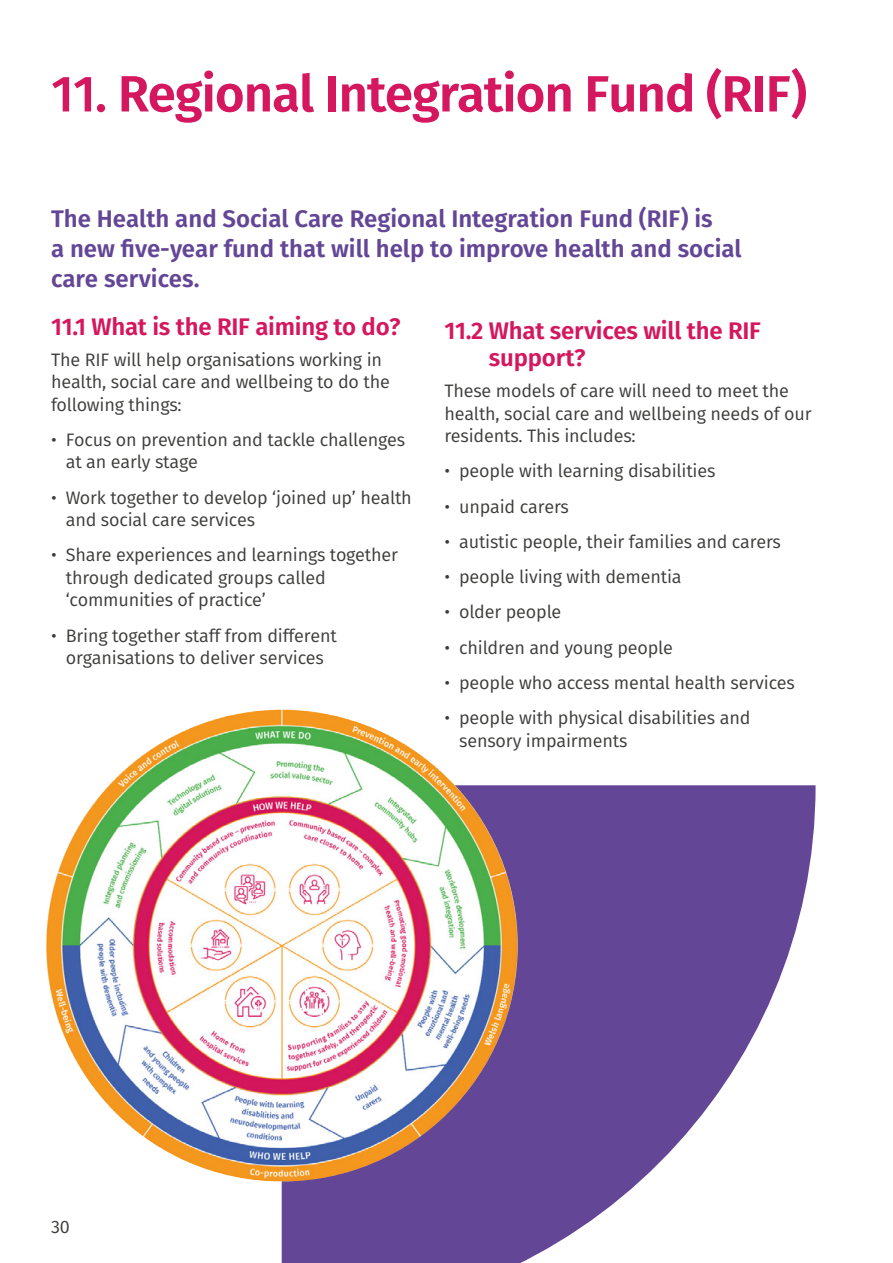
<style>
.page{position:relative;width:893px;height:1263px;background:#fff}
.page>*{position:absolute;margin:0;border:0;box-sizing:border-box;transform-origin:0 0}
.t1{font:600 51px "Fira Sans";letter-spacing:-.02em;color:#d4175e}
.t2{font:600 24px/30px "Fira Sans";color:#634696}
.t3{font:600 24px/27px "Fira Sans";letter-spacing:-.01em;color:#d4175e}
.t4{font:18px/22.5px "Fira Sans";letter-spacing:-.01em;color:#3c3c3b}
.s1{font-weight:500}
</style>
<div class="page">
<svg style="left:282px;top:785px;width:534px;height:478px;fill:#634696"></svg>
<img style="left:46px;top:709px;width:472px;height:472px;border-radius:236px">
<h1 class="t1" style="left:51px;top:52px;width:758px"><span class="s1">11.</span> Regional Integration Fund (RIF)</h1>
<h2 class="t2" style="left:51px;top:202px;width:692px">The Health and Social Care Regional Integration Fund (RIF) is<br>a new five-year fund that will help to improve health and social care services.</h2>
<h2 class="t3" style="left:51px;top:311px;width:351px">11.1 What is the RIF aiming to do?</h2>
<p class="t4" style="left:51px;top:348px;width:340px">The RIF will help organisations working in health, social care and wellbeing to do the following things:</p>
<p class="t4" style="left:66px;top:428px;width:341px;text-indent:-15px">• Focus on prevention and tackle challenges at an early stage</p>
<p class="t4" style="left:66px;top:486px;width:347px;text-indent:-15px">• Work together to develop ‘joined up’ health and social care services</p>
<p class="t4" style="left:66px;top:543px;width:334px;text-indent:-15px">• Share experiences and learnings together through dedicated groups called ‘communities of practice’</p>
<p class="t4" style="left:51px;top:624px;width:287px;text-align:center">• Bring together staff from different organisations to deliver services</p>
<h2 class="t3" style="left:489px;top:316px;width:274px;text-indent:-45px">11.2 What services will the RIF support?</h2>
<p class="t4" style="left:444px;top:379px;width:369px">These models of care will need to meet the health, social care and wellbeing needs of our residents. This includes:</p>
<p class="t4" style="left:444px;top:459px;width:273px">• people with learning disabilities</p>
<p class="t4" style="left:444px;top:495px;width:126px">• unpaid carers</p>
<p class="t4" style="left:444px;top:530px;width:338px">• autistic people, their families and carers</p>
<p class="t4" style="left:444px;top:565px;width:239px">• people living with dementia</p>
<p class="t4" style="left:444px;top:600px;width:119px">• older people</p>
<p class="t4" style="left:444px;top:636px;width:230px">• children and young people</p>
<p class="t4" style="left:444px;top:671px;width:352px">• people who access mental health services</p>
<p class="t4" style="left:459px;top:706px;width:293px;text-indent:-15px">• people with physical disabilities and sensory impairments</p>
<p class="t4" style="left:51px;top:1215px;width:20px">30</p>
</div>
